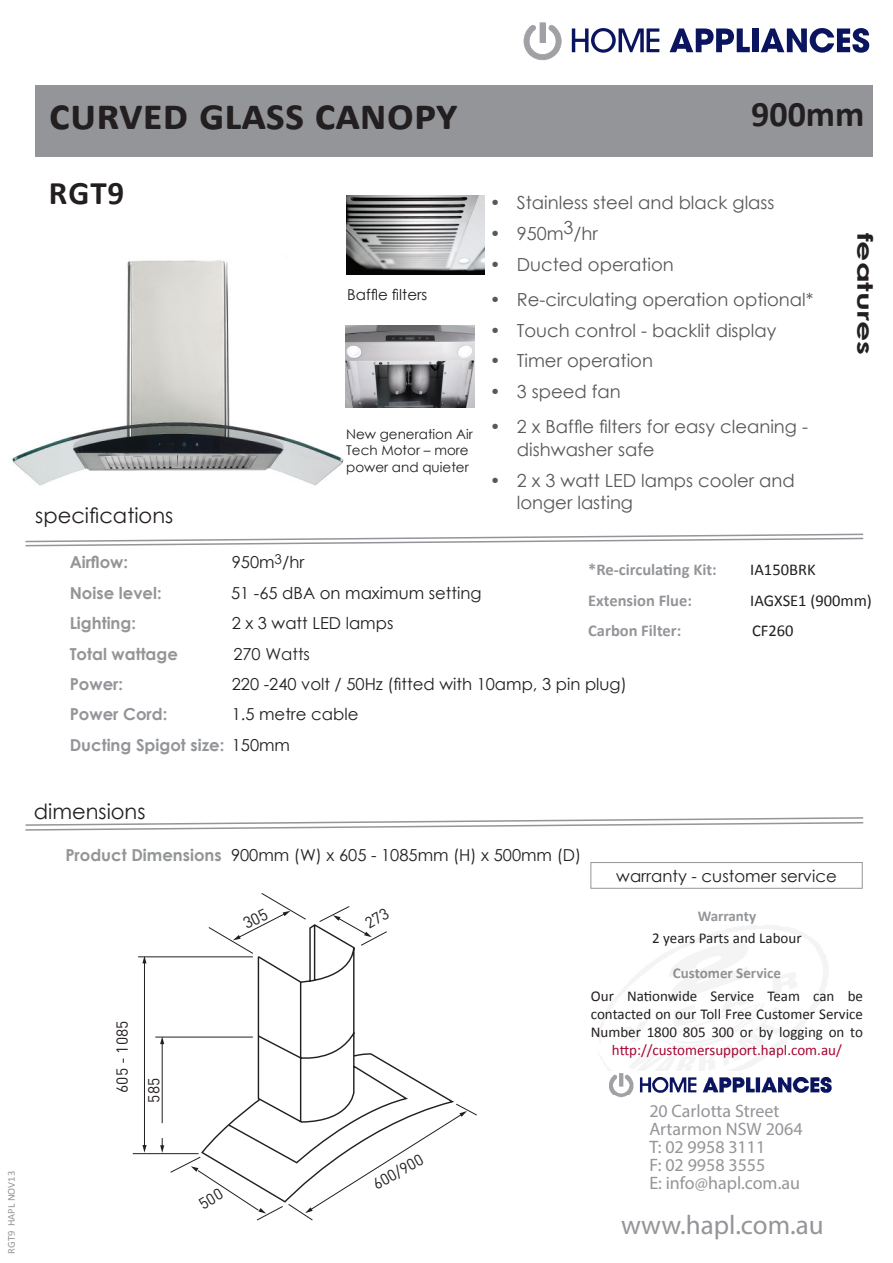
<style>
.page{position:relative;width:893px;height:1263px;background:#fff}
.page>*{position:absolute;margin:0;border:0;box-sizing:border-box;transform-origin:0 0}
.t1{font:700 45px "Calibri";color:#231f20}
.t2{font:700 36px "Calibri";color:#231f20}
.t3{font:700 33px "Calibri";color:#231f20}
.t4{font:27px "Myriad Pro";color:#939598}
.t5{font:21px "Century Gothic";color:#231f20}
.t6{font:700 21px "Century Gothic";color:#231f20;scale:1.5 1}
.t7{font:18px/22.5px "Century Gothic";color:#57585a}
.t8{font:18px "Myriad Pro";color:#939598}
.t9{font:16.5px "Century Gothic";color:#231f20}
.t10{font:700 16.5px "Calibri";color:#939598}
.t11{font:700 16.5px "Century Gothic";color:#939597}
.t12{font:700 16.5px "Century Gothic";color:#939598}
.t13{font:16.5px "Calibri";color:#231f20}
.t14{font:16.5px "Century Gothic";color:#2a2723}
.t15{font:15.75px "DIN";color:#231f20}
.t16{font:15px/18px "Calibri";color:#231f20;text-align:center}
.t17{font:700 15px "Calibri";color:#939598}
.t18{font:15px "Century Gothic";color:#231f20}
.t19{font:13.5px "Century Gothic";color:#231f20}
.t20{font:10.5px "Calibri";color:#939598}
.s1{color:#231f20}
.s2{font-weight:400;color:#231f20}
.s3{font-weight:700;color:#939597}
.s4{color:#a90332}
</style>
<div class="page">
<img style="left:12px;top:260px;width:331px;height:226px">
<div style="left:35px;top:85px;width:838px;height:71px;background:#939598"></div>
<svg style="left:25px;top:533px;width:839px;height:14px"></svg>
<svg style="left:25px;top:817px;width:839px;height:14px"></svg>
<div style="left:590px;top:862px;width:273px;height:27px;border:1px solid #939598"></div>
<svg style="left:599px;top:925px;width:230px;height:146px"></svg>
<hr style="left:138px;top:956px;width:115px;height:1px;background:#231f20">
<hr style="left:155px;top:1037px;width:98px;height:1px;background:#231f20">
<hr style="left:133px;top:1153px;width:66px;height:1px;background:#231f20">
<hr style="left:144px;top:962px;width:1px;height:184px;background:#231f20">
<svg style="left:142px;top:1145px;width:5px;height:8px"></svg>
<svg style="left:142px;top:956px;width:5px;height:7px"></svg>
<hr style="left:162px;top:1043px;width:1px;height:104px;background:#231f20">
<svg style="left:160px;top:1145px;width:4px;height:8px"></svg>
<svg style="left:160px;top:1036px;width:4px;height:8px"></svg>
<svg style="left:200px;top:954px;width:254px;height:149px"></svg>
<div style="left:154px;top:1123px;width:25px;height:15px;background:#fff"></div>
<svg style="left:572px;top:28px;width:87px;height:25px"></svg>
<svg style="left:670px;top:28px;width:80px;height:24px"></svg>
<div style="left:752px;top:28px;width:6px;height:24px;background:#0b145e"></div>
<svg style="left:761px;top:28px;width:108px;height:25px"></svg>
<svg style="left:524px;top:22px;width:38px;height:38px"></svg>
<img style="left:609px;top:1073px;width:223px;height:25px">
<img style="left:345px;top:326px;width:129px;height:82px">
<img style="left:346px;top:196px;width:138px;height:78px">
<svg style="left:208px;top:893px;width:179px;height:61px"></svg>
<svg style="left:170px;top:1103px;width:307px;height:118px"></svg>
<p class="t1" style="left:49px;top:85px;width:410px">curved glass canopy</p>
<p class="t2" style="left:751px;top:91px;width:115px">900mm</p>
<p class="t20" style="left:5px;top:1253px;width:84px;rotate:-90deg">RGT9 HAPL NOV13</p>
<p class="t3" style="left:49px;top:172px;width:77px">RGT9</p>
<p class="t5" style="left:35px;top:501px;width:140px">specifications</p>
<p class="t18" style="left:347px;top:284px;width:82px">Baffle filters</p>
<p class="t19" style="left:346px;top:425px;width:128px">New generation Air</p>
<p class="t19" style="left:346px;top:441px;width:124px">Tech Motor – more</p>
<p class="t19" style="left:346px;top:457px;width:124px">power and quieter</p>
<p class="t7" style="left:490px;top:191px;width:286px">• Stainless steel and black glass</p>
<p class="t7" style="left:490px;top:222px;width:110px">• 950m3/hr</p>
<p class="t7" style="left:490px;top:253px;width:186px">• Ducted operation</p>
<p class="t7" style="left:490px;top:288px;width:325px">• Re-circulating operation optional*</p>
<p class="t7" style="left:490px;top:319px;width:288px">• Touch control - backlit display</p>
<p class="t7" style="left:490px;top:349px;width:165px">• Timer operation</p>
<p class="t7" style="left:490px;top:380px;width:132px">• 3 speed fan</p>
<p class="t7" style="left:517px;top:415px;width:293px;text-indent:-27px">• 2 x Baffle filters for easy cleaning - dishwasher safe</p>
<p class="t7" style="left:517px;top:469px;width:279px;text-indent:-27px">• 2 x 3 watt LED lamps cooler and longer lasting</p>
<p class="t6" style="left:881px;top:233px;width:83px;rotate:90deg">features</p>
<p class="t11" style="left:70px;top:550px;width:60px">Airflow:</p>
<p class="t9" style="left:232px;top:551px;width:74px">950m<sup>3</sup>/hr</p>
<p class="t11" style="left:70px;top:580px;width:94px">Noise level:</p>
<p class="t9" style="left:231px;top:581px;width:252px">51 -65 dBA on maximum setting</p>
<p class="t11" style="left:70px;top:611px;width:68px">Lighting:</p>
<p class="t9" style="left:232px;top:612px;width:163px">2 x 3 watt LED lamps</p>
<p class="t11" style="left:70px;top:641px;width:110px">Total wattage</p>
<p class="t14" style="left:233px;top:642px;width:78px"><span class="s1">270</span> Watts</p>
<p class="t12" style="left:70px;top:671px;width:55px">Power:</p>
<p class="t9" style="left:232px;top:672px;width:397px">220 -240 volt / 50Hz (fitted with 10amp, 3 pin plug)</p>
<p class="t12" style="left:70px;top:702px;width:99px">Power Cord:</p>
<p class="t9" style="left:232px;top:703px;width:128px">1.5 metre cable</p>
<p class="t12" style="left:70px;top:732px;width:222px">Ducting Spigot size: <span class="s2">150mm</span></p>
<p class="t10" style="left:588px;top:559px;width:130px">*Re-circulating Kit:</p>
<p class="t13" style="left:750px;top:559px;width:67px">IA150BRK</p>
<p class="t10" style="left:588px;top:590px;width:105px">Extension Flue:</p>
<p class="t13" style="left:750px;top:590px;width:123px">IAGXSE1 (900mm)</p>
<p class="t10" style="left:588px;top:620px;width:94px">Carbon Filter:</p>
<p class="t13" style="left:752px;top:620px;width:43px">CF260</p>
<p class="t5" style="left:34px;top:797px;width:113px">dimensions</p>
<p class="t9" style="left:65px;top:844px;width:517px"><span class="s3">Product Dimensions</span> 900mm (W) x 605 - 1085mm (H) x 500mm (D)</p>
<p class="t15" style="left:112px;top:1093px;width:74px;rotate:-90deg">605 - 1085</p>
<p class="t15" style="left:143px;top:1102px;width:26px;rotate:-90deg">585</p>
<p class="t15" style="left:369px;top:1176px;width:56px;rotate:-29deg">600/900</p>
<p class="t9" style="left:616px;top:864px;width:222px">warranty - customer service</p>
<p class="t17" style="left:698px;top:906px;width:60px">Warranty</p>
<p class="t16" style="left:652px;top:929px;width:151px">2 years Parts and Labour</p>
<p class="t17" style="left:673px;top:964px;width:110px">Customer Service</p>
<p class="t16" style="left:591px;top:987px;width:274px">Our Nationwide Service Team can be contacted on our Toll Free Customer Service Number 1800 805 300 or by logging on to <span class="s4">http://customersupport.hapl.com.au/</span></p>
<p class="t8" style="left:649px;top:1099px;width:132px">20 Carlotta Street</p>
<p class="t8" style="left:649px;top:1117px;width:155px">Artarmon NSW 2064</p>
<p class="t8" style="left:649px;top:1135px;width:117px">T: 02 9958 3111</p>
<p class="t8" style="left:649px;top:1153px;width:118px">F: 02 9958 3555</p>
<p class="t8" style="left:649px;top:1171px;width:152px">E: info@hapl.com.au</p>
<p class="t4" style="left:621px;top:1208px;width:204px">www.hapl.com.au</p>
</div>
